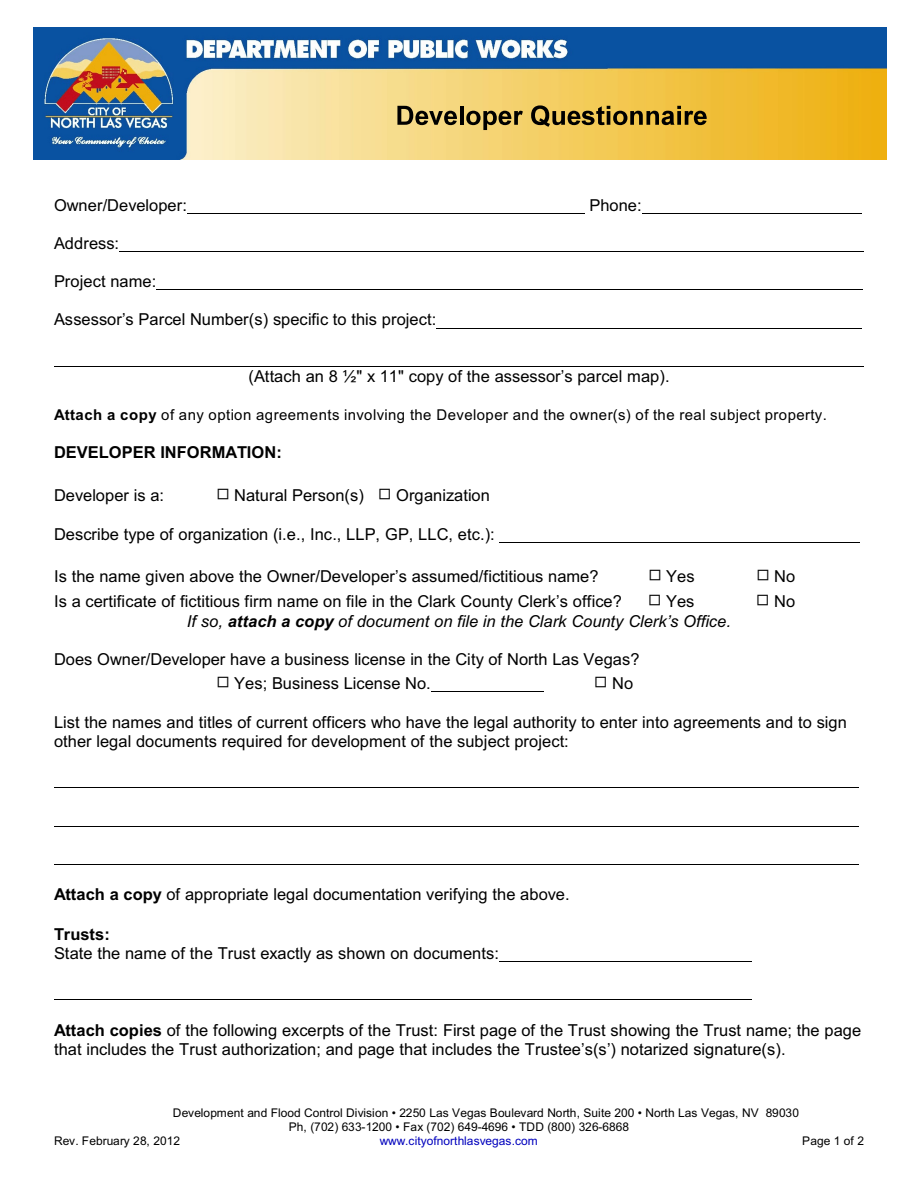
<style>
.page{position:relative;width:918px;height:1188px;background:#fff}
.page>*{position:absolute;margin:0;border:0;box-sizing:border-box;transform-origin:0 0}
.t1{font:16.5px/23.2px "Arial";color:#000}
.t2{font:italic 16.5px "Arial";letter-spacing:.005em;color:#000}
.t3{font:700 16.5px "Arial";color:#000}
.t4{font:15px "Arial";letter-spacing:.035em;color:#000}
.t5{font:12px "Arial";letter-spacing:.01em;color:#000}
.t6{font:12px "Arial";letter-spacing:.01em;color:#0000bd}
.s1{font-weight:700}
</style>
<div class="page">
<img style="left:33px;top:27px;width:853px;height:132px">
<svg style="left:397px;top:106px;width:60px;height:19px"></svg>
<hr style="left:460px;top:106px;width:3px;height:19px;background:#000">
<svg style="left:466px;top:111px;width:57px;height:19px"></svg>
<svg style="left:531px;top:105px;width:176px;height:22px;background:#9a7f33"></svg>
<hr style="left:187px;top:213px;width:398px;height:1px;background:#000">
<hr style="left:642px;top:213px;width:220px;height:1px;background:#000">
<hr style="left:119px;top:251px;width:744px;height:1px;background:#000">
<hr style="left:156px;top:289px;width:707px;height:1px;background:#000">
<hr style="left:436px;top:328px;width:426px;height:1px;background:#000">
<hr style="left:54px;top:366px;width:810px;height:1px;background:#000">
<hr style="left:500px;top:543px;width:360px;height:1px;background:#000">
<hr style="left:431px;top:691px;width:112px;height:1px;background:#000">
<hr style="left:54px;top:788px;width:805px;height:1px;background:#000">
<hr style="left:54px;top:826px;width:805px;height:1px;background:#000">
<hr style="left:54px;top:864px;width:805px;height:1px;background:#000">
<hr style="left:499px;top:961px;width:253px;height:1px;background:#000">
<hr style="left:54px;top:1000px;width:697px;height:1px;background:#000">
<p class="t1" style="left:54px;top:195px;width:135px">Owner/Developer:</p>
<p class="t1" style="left:589px;top:195px;width:54px">Phone:</p>
<p class="t1" style="left:54px;top:233px;width:67px">Address:</p>
<p class="t1" style="left:54px;top:271px;width:104px">Project name:</p>
<p class="t1" style="left:54px;top:309px;width:384px">Assessor’s Parcel Number(s) specific to this project:</p>
<p class="t1" style="left:248px;top:366px;width:423px">(Attach an 8 ½" x 11" copy of the assessor’s parcel map).</p>
<p class="t4" style="left:54px;top:409px;width:774px"><span class="s1">Attach a copy</span> of any option agreements involving the Developer and the owner(s) of the real subject property.</p>
<p class="t3" style="left:54px;top:446px;width:229px">DEVELOPER INFORMATION:</p>
<p class="t1" style="left:54px;top:485px;width:112px">Developer is a:</p>
<p class="t1" style="left:234px;top:485px;width:131px">Natural Person(s)</p>
<p class="t1" style="left:396px;top:485px;width:95px">Organization</p>
<p class="t1" style="left:54px;top:524px;width:442px">Describe type of organization (i.e., Inc., LLP, GP, LLC, etc.):</p>
<p class="t1" style="left:54px;top:566px;width:546px">Is the name given above the Owner/Developer’s assumed/fictitious name?</p>
<p class="t1" style="left:666px;top:566px;width:30px">Yes</p>
<p class="t1" style="left:774px;top:566px;width:23px">No</p>
<p class="t1" style="left:54px;top:591px;width:570px">Is a certificate of fictitious firm name on file in the Clark County Clerk’s office?</p>
<p class="t1" style="left:666px;top:591px;width:30px">Yes</p>
<p class="t1" style="left:774px;top:591px;width:23px">No</p>
<p class="t2" style="left:187px;top:615px;width:546px">If so, <span class="s1">attach a copy</span> of document on file in the Clark County Clerk’s Office.</p>
<p class="t1" style="left:234px;top:649px;width:407px;text-indent:-180px">Does Owner/Developer have a business license in the City of North Las Vegas?<br>Yes; Business License No.</p>
<p class="t1" style="left:612px;top:673px;width:23px">No</p>
<p class="t1" style="left:54px;top:714px;width:795px;line-height:19px">List the names and titles of current officers who have the legal authority to enter into agreements and to sign other legal documents required for development of the subject project:</p>
<p class="t1" style="left:54px;top:884px;width:517px"><span class="s1">Attach a copy</span> of appropriate legal documentation verifying the above.</p>
<p class="t3" style="left:54px;top:928px;width:57px">Trusts:</p>
<p class="t1" style="left:54px;top:943px;width:447px">State the name of the Trust exactly as shown on documents:</p>
<p class="t1" style="left:54px;top:1022px;width:809px;line-height:19.2px"><span class="s1">Attach copies</span> of the following excerpts of the Trust: First page of the Trust showing the Trust name; the page that includes the Trust authorization; and page that includes the Trustee’s(s’) notarized signature(s).</p>
<p class="t5" style="left:173px;top:1108px;width:628px">Development and Flood Control Division • 2250 Las Vegas Boulevard North, Suite 200 • North Las Vegas, NV 89030</p>
<p class="t5" style="left:289px;top:1122px;width:342px">Ph, (702) 633-1200 • Fax (702) 649-4696 • TDD (800) 326-6868</p>
<p class="t5" style="left:54px;top:1136px;width:128px">Rev. February 28, 2012</p>
<p class="t6" style="left:380px;top:1136px;width:160px">www.cityofnorthlasvegas.com</p>
<p class="t5" style="left:802px;top:1136px;width:63px">Page 1 of 2</p>
</div>
